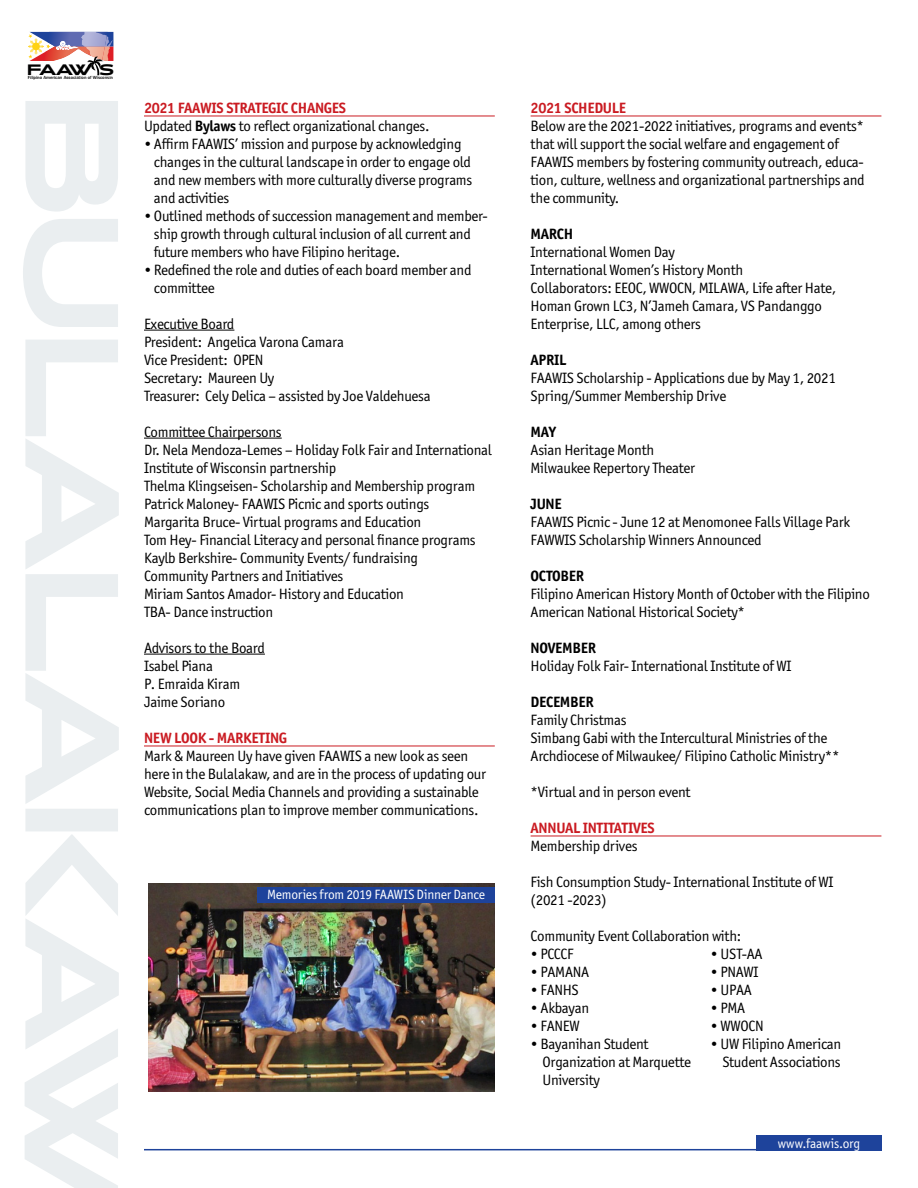
<style>
.page{position:relative;width:918px;height:1188px;background:#fff}
.page>*{position:absolute;margin:0;border:0;box-sizing:border-box;transform-origin:0 0}
.t1{font:700 137.4px "Anisette Std";letter-spacing:-.03em;color:#eaeef0;scale:.88 1}
.t2{font:700 15.6px "Anisette Std";color:#010101}
.t3{font:15px/18px "Officina Sans ITC Pro";letter-spacing:-.02em;color:#000}
.t4{font:700 15px "Officina Sans ITC Pro";letter-spacing:-.02em;color:#ca1b22}
.t5{font:700 15px "Officina Sans ITC Pro";letter-spacing:-.02em;color:#000}
.t6{font:13.5px "Officina Sans ITC Pro";letter-spacing:-.015em;color:#fff}
.t7{font:500 4.65px "Franklin Gothic";color:#010101}
.s1{font-weight:700;color:#ca1b22}
.s2{font-weight:700}
</style>
<div class="page">
<div style="left:756px;top:1135px;width:126px;height:15px;background:#1e439b"></div>
<hr style="left:144px;top:116px;width:351px;height:1px;background:#ca1b22">
<hr style="left:144px;top:330px;width:90px;height:1px;background:#000">
<hr style="left:144px;top:438px;width:138px;height:1px;background:#000">
<hr style="left:144px;top:654px;width:121px;height:1px;background:#000">
<hr style="left:144px;top:746px;width:351px;height:1px;background:#ca1b22">
<hr style="left:531px;top:116px;width:350px;height:1px;background:#ca1b22">
<hr style="left:531px;top:836px;width:350px;height:1px;background:#ca1b22">
<svg style="left:28px;top:32px;width:85px;height:43px"></svg>
<hr style="left:144px;top:1149px;width:738px;height:1px;background:#1e439b">
<img style="left:149px;top:884px;width:346px;height:208px">
<div style="left:257px;top:887px;width:238px;height:15px;background:#1e439b"></div>
<p class="t2" style="left:27px;top:61px;width:88px">FAAW S</p>
<p class="t7" style="left:28px;top:75px;width:87px">Filipino American Association of Wisconsin</p>
<h1 class="t1" style="left:147px;top:93px;width:1277px;rotate:90deg">BULALAKAW</h1>
<p class="t3" style="left:144px;top:98px;width:287px"><span class="s1">2021 FAAWIS STRATEGIC CHANGES<br></span>Updated <span class="s2">Bylaws</span> to reflect organizational changes.</p>
<p class="t3" style="left:154px;top:134px;width:320px;text-indent:-10px">• Affirm FAAWIS’ mission and purpose by acknowledging changes in the cultural landscape in order to engage old and new members with more culturally diverse programs and activities</p>
<p class="t3" style="left:154px;top:206px;width:335px;text-indent:-10px">• Outlined methods of succession management and member&shy;ship growth through cultural inclusion of all current and future members who have Filipino heritage.</p>
<p class="t3" style="left:154px;top:260px;width:319px;text-indent:-10px">• Redefined the role and duties of each board member and committee</p>
<p class="t3" style="left:144px;top:314px;width:288px">Executive Board<br>President: Angelica Varona Camara<br>Vice President: OPEN<br>Secretary: Maureen Uy<br>Treasurer: Cely Delica – assisted by Joe Valdehuesa</p>
<p class="t3" style="left:144px;top:422px;width:350px">Committee Chairpersons<br>Dr. Nela Mendoza-Lemes – Holiday Folk Fair and International Institute of Wisconsin partnership<br>Thelma Klingseisen- Scholarship and Membership program Patrick Maloney- FAAWIS Picnic and sports outings<br>Margarita Bruce- Virtual programs and Education<br>Tom Hey- Financial Literacy and personal finance programs Kaylb Berkshire- Community Events/ fundraising<br>Community Partners and Initiatives<br>Miriam Santos Amador- History and Education<br>TBA- Dance instruction</p>
<p class="t3" style="left:144px;top:638px;width:122px">Advisors to the Board<br>Isabel Piana<br>P. Emraida Kiram<br>Jaime Soriano</p>
<p class="t4" style="left:144px;top:728px;width:145px">NEW LOOK - MARKETING</p>
<p class="t3" style="left:144px;top:746px;width:344px">Mark &amp; Maureen Uy have given FAAWIS a new look as seen here in the Bulalakaw, and are in the process of updating our Website, Social Media Channels and providing a sustainable communications plan to improve member communications.</p>
<p class="t6" style="left:267px;top:887px;width:220px">Memories from 2019 FAAWIS Dinner Dance</p>
<p class="t4" style="left:531px;top:98px;width:97px">2021 SCHEDULE</p>
<p class="t3" style="left:531px;top:116px;width:336px">Below are the 2021-2022 initiatives, programs and events* that will support the social welfare and engagement of FAAWIS members by fostering community outreach, educa&shy;tion, culture, wellness and organizational partnerships and the community.</p>
<p class="t5" style="left:531px;top:224px;width:44px">MARCH</p>
<p class="t3" style="left:531px;top:242px;width:307px">International Women Day<br>International Women’s History Month<br>Collaborators: EEOC, WWOCN, MILAWA, Life after Hate, Homan Grown LC3, N’Jameh Camara, VS Pandanggo Enterprise, LLC, among others</p>
<p class="t5" style="left:531px;top:350px;width:37px">APRIL</p>
<p class="t3" style="left:531px;top:368px;width:307px">FAAWIS Scholarship - Applications due by May 1, 2021<br>Spring/Summer Membership Drive</p>
<p class="t5" style="left:531px;top:422px;width:27px">MAY</p>
<p class="t3" style="left:531px;top:440px;width:166px">Asian Heritage Month<br>Milwaukee Repertory Theater</p>
<p class="t5" style="left:531px;top:494px;width:33px">JUNE</p>
<p class="t3" style="left:531px;top:512px;width:321px">FAAWIS Picnic - June 12 at Menomonee Falls Village Park<br>FAWWIS Scholarship Winners Announced</p>
<p class="t5" style="left:531px;top:566px;width:55px">OCTOBER</p>
<p class="t3" style="left:531px;top:584px;width:341px">Filipino American History Month of October with the Filipino<br>American National Historical Society*</p>
<p class="t5" style="left:531px;top:638px;width:67px">NOVEMBER</p>
<p class="t3" style="left:531px;top:656px;width:262px">Holiday Folk Fair- International Institute of WI</p>
<p class="t5" style="left:531px;top:692px;width:65px">DECEMBER</p>
<p class="t3" style="left:531px;top:710px;width:310px">Family Christmas<br>Simbang Gabi with the Intercultural Ministries of the<br>Archdiocese of Milwaukee/ Filipino Catholic Ministry**</p>
<p class="t3" style="left:531px;top:782px;width:162px">*Virtual and in person event</p>
<p class="t4" style="left:531px;top:818px;width:126px">ANNUAL INTITATIVES</p>
<p class="t3" style="left:531px;top:836px;width:108px">Membership drives</p>
<p class="t3" style="left:531px;top:872px;width:304px">Fish Consumption Study- International Institute of WI (2021 -2023)</p>
<p class="t3" style="left:531px;top:926px;width:212px">Community Event Collaboration with:</p>
<p class="t3" style="left:531px;top:944px;width:44px">• PCCCF</p>
<p class="t3" style="left:531px;top:962px;width:60px">• PAMANA</p>
<p class="t3" style="left:531px;top:980px;width:50px">• FANHS</p>
<p class="t3" style="left:531px;top:998px;width:60px">• Akbayan</p>
<p class="t3" style="left:531px;top:1016px;width:51px">• FANEW</p>
<p class="t3" style="left:543px;top:1034px;width:150px;text-indent:-12px">• Bayanihan Student<br>Organization at Marquette<br>University</p>
<p class="t3" style="left:711px;top:944px;width:54px">• UST-AA</p>
<p class="t3" style="left:711px;top:962px;width:49px">• PNAWI</p>
<p class="t3" style="left:711px;top:980px;width:43px">• UPAA</p>
<p class="t3" style="left:711px;top:998px;width:36px">• PMA</p>
<p class="t3" style="left:711px;top:1016px;width:55px">• WWOCN</p>
<p class="t3" style="left:711px;top:1034px;width:132px;text-align:right">• UW Filipino American<br>Student Associations</p>
<p class="t6" style="left:778px;top:1135px;width:84px">www.faawis.org</p>
</div>
